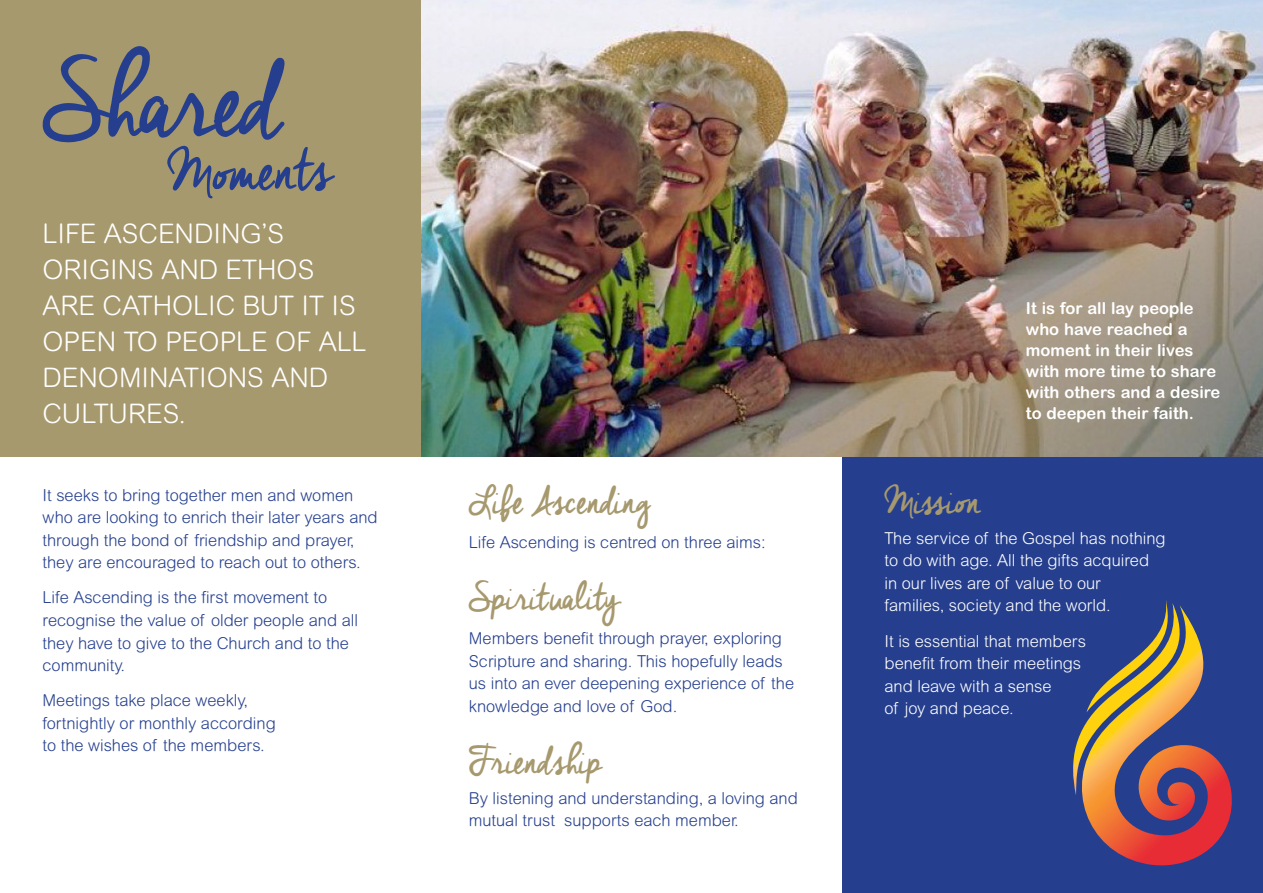
<style>
.page{position:relative;width:1263px;height:893px;background:#fff}
.page>*{position:absolute;margin:0;border:0;box-sizing:border-box;transform-origin:0 0}
.t1{font:108px "Cheddar Jack";letter-spacing:-.01em;color:#253f8e}
.t2{font:60px "Cheddar Jack";color:#253f8e}
.t3{font:39px "Cheddar Jack";letter-spacing:-.035em;color:#a7996e}
.t4{font:300 27px "Arial Rounded MT";color:#fff}
.t5{font:300 16.5px/22.5px "Arial Rounded MT";color:#253f8e}
.t6{font:300 16.5px/22.5px "Arial Rounded MT";color:#fff}
.t7{font:700 16.5px/21px "Arial Rounded MT";color:#fff}
</style>
<div class="page">
<div style="left:842px;top:456px;width:421px;height:437px;background:#253f8e"></div>
<div style="left:0;top:0;width:421px;height:456px;background:#a7996e"></div>
<img style="left:421px;top:0;width:842px;height:456px">
<svg style="left:1082px;top:618px;width:150px;height:227px"></svg>
<svg style="left:1073px;top:600px;width:115px;height:195px"></svg>
<svg style="left:1107px;top:845px;width:107px;height:21px"></svg>
<h1 class="t1" style="left:43px;top:46px;width:245px">Shared</h1>
<h2 class="t2" style="left:167px;top:142px;width:167px;rotate:-1deg">Moments</h2>
<h3 class="t4" style="left:43px;top:218px;width:28px">Life</h3>
<h3 class="t4" style="left:104px;top:218px;width:37px">Ascending</h3>
<h3 class="t4" style="left:262px;top:218px;width:21px">’s</h3>
<h3 class="t4" style="left:43px;top:254px;width:17px">origins</h3>
<h3 class="t4" style="left:161px;top:254px;width:20px">and</h3>
<h3 class="t4" style="left:226px;top:254px;width:18px">ethos</h3>
<h3 class="t4" style="left:43px;top:290px;width:19px">are</h3>
<h3 class="t4" style="left:103px;top:290px;width:37px">Catholic</h3>
<h3 class="t4" style="left:243px;top:290px;width:18px">but</h3>
<h3 class="t4" style="left:302px;top:290px;width:41px">it is</h3>
<h3 class="t4" style="left:43px;top:326px;width:19px">open</h3>
<h3 class="t4" style="left:124px;top:326px;width:60px">to people</h3>
<h3 class="t4" style="left:275px;top:326px;width:61px">of all</h3>
<h3 class="t4" style="left:43px;top:362px;width:18px">denominations</h3>
<h3 class="t4" style="left:271px;top:362px;width:20px">and</h3>
<h3 class="t4" style="left:43px;top:398px;width:18px">cultures</h3>
<h3 class="t4" style="left:179px;top:398px;width:9px">.</h3>
<p class="t5" style="left:43px;top:484px;width:337px">It seeks to bring together men and women who are looking to enrich their later years and through the bond of friendship and prayer, they are encouraged to reach out to others.</p>
<p class="t5" style="left:43px;top:586px;width:317px">Life Ascending is the first movement to recognise the value of older people and all they have to give to the Church and to the community.</p>
<p class="t5" style="left:43px;top:689px;width:235px">Meetings take place weekly, fortnightly or monthly according to the wishes of the members.</p>
<h3 class="t3" style="left:469px;top:481px;width:184px">Life Ascending</h3>
<p class="t5" style="left:469px;top:531px;width:298px">Life Ascending is centred on three aims:</p>
<h3 class="t3" style="left:469px;top:577px;width:149px">Spirituality</h3>
<p class="t5" style="left:469px;top:627px;width:327px">Members benefit through prayer, exploring Scripture and sharing. This hopefully leads us into an ever deepening experience of the knowledge and love of God.</p>
<h3 class="t3" style="left:469px;top:741px;width:135px">Friendship</h3>
<p class="t5" style="left:469px;top:786px;width:330px">By listening and understanding, a loving and mutual trust supports each member.</p>
<p class="t7" style="left:1026px;top:297px;width:196px">It is for all lay people who have reached a moment in their lives with more time to share with others and a desire to deepen their faith.</p>
<h3 class="t3" style="left:884px;top:481px;width:97px">Mission</h3>
<p class="t6" style="left:884px;top:527px;width:283px">The service of the Gospel has nothing to do with age. All the gifts acquired in our lives are of value to our<br>families, society and the world.</p>
<p class="t6" style="left:884px;top:630px;width:203px">It is essential that members benefit from their meetings and leave with a sense<br>of joy and peace.</p>
</div>
